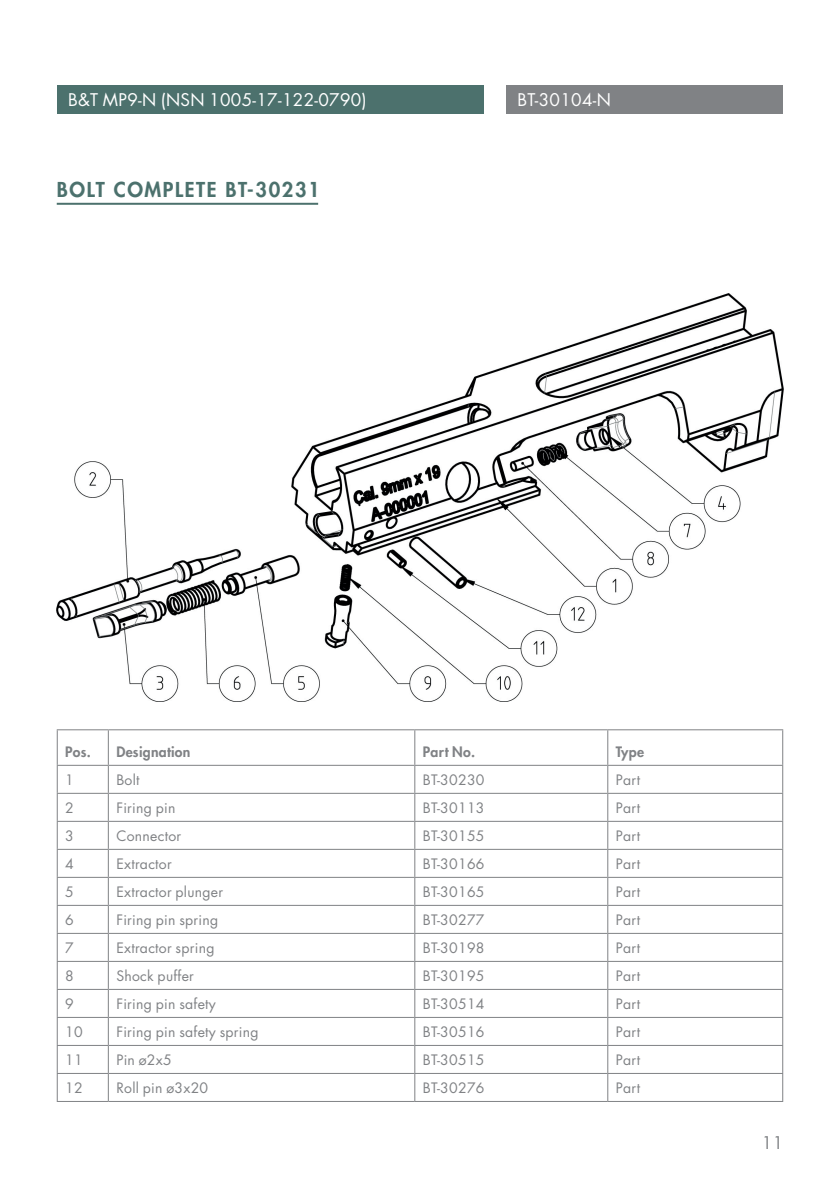
<style>
.page{position:relative;width:840px;height:1191px;background:#fff}
.page>*{position:absolute;margin:0;border:0;box-sizing:border-box;transform-origin:0 0}
.t1{font:800 20px "Futura LT";letter-spacing:.08em;color:#4c716d}
.t2{font:17px "Futura LT";letter-spacing:.02em;color:#fff}
.t3{font:17px "Futura LT";color:#808285}
.t4{font:14px "Futura LT";letter-spacing:.02em;color:#808285}
.t5{font:800 14px "Futura LT";letter-spacing:.02em;color:#808285}
</style>
<div class="page">
<div style="left:57px;top:85px;width:426px;height:28px;background:#4c716d"></div>
<div style="left:506px;top:85px;width:276px;height:28px;background:#808285"></div>
<hr style="left:57px;top:203px;width:261px;height:2px;background:#4c716d">
<hr style="left:57px;top:793px;width:51px;height:1px;background:#808285">
<hr style="left:108px;top:793px;width:306px;height:1px;background:#808285">
<hr style="left:414px;top:793px;width:193px;height:1px;background:#808285">
<hr style="left:607px;top:793px;width:175px;height:1px;background:#808285">
<hr style="left:57px;top:821px;width:51px;height:1px;background:#808285">
<hr style="left:108px;top:821px;width:306px;height:1px;background:#808285">
<hr style="left:414px;top:821px;width:193px;height:1px;background:#808285">
<hr style="left:607px;top:821px;width:175px;height:1px;background:#808285">
<hr style="left:57px;top:849px;width:51px;height:1px;background:#808285">
<hr style="left:108px;top:849px;width:306px;height:1px;background:#808285">
<hr style="left:414px;top:849px;width:193px;height:1px;background:#808285">
<hr style="left:607px;top:849px;width:175px;height:1px;background:#808285">
<hr style="left:57px;top:877px;width:51px;height:1px;background:#808285">
<hr style="left:108px;top:877px;width:306px;height:1px;background:#808285">
<hr style="left:414px;top:877px;width:193px;height:1px;background:#808285">
<hr style="left:607px;top:877px;width:175px;height:1px;background:#808285">
<hr style="left:57px;top:905px;width:51px;height:1px;background:#808285">
<hr style="left:108px;top:905px;width:306px;height:1px;background:#808285">
<hr style="left:414px;top:905px;width:193px;height:1px;background:#808285">
<hr style="left:607px;top:905px;width:175px;height:1px;background:#808285">
<hr style="left:57px;top:933px;width:51px;height:1px;background:#808285">
<hr style="left:108px;top:933px;width:306px;height:1px;background:#808285">
<hr style="left:414px;top:933px;width:193px;height:1px;background:#808285">
<hr style="left:607px;top:933px;width:175px;height:1px;background:#808285">
<hr style="left:57px;top:961px;width:51px;height:1px;background:#808285">
<hr style="left:108px;top:961px;width:306px;height:1px;background:#808285">
<hr style="left:414px;top:961px;width:193px;height:1px;background:#808285">
<hr style="left:607px;top:961px;width:175px;height:1px;background:#808285">
<hr style="left:57px;top:989px;width:51px;height:1px;background:#808285">
<hr style="left:108px;top:989px;width:306px;height:1px;background:#808285">
<hr style="left:414px;top:989px;width:193px;height:1px;background:#808285">
<hr style="left:607px;top:989px;width:175px;height:1px;background:#808285">
<hr style="left:57px;top:1017px;width:51px;height:1px;background:#808285">
<hr style="left:108px;top:1017px;width:306px;height:1px;background:#808285">
<hr style="left:414px;top:1017px;width:193px;height:1px;background:#808285">
<hr style="left:607px;top:1017px;width:175px;height:1px;background:#808285">
<hr style="left:57px;top:1045px;width:51px;height:1px;background:#808285">
<hr style="left:108px;top:1045px;width:306px;height:1px;background:#808285">
<hr style="left:414px;top:1045px;width:193px;height:1px;background:#808285">
<hr style="left:607px;top:1045px;width:175px;height:1px;background:#808285">
<hr style="left:57px;top:1073px;width:51px;height:1px;background:#808285">
<svg style="left:57px;top:766px;width:1px;height:335px"></svg>
<hr style="left:108px;top:1073px;width:306px;height:1px;background:#808285">
<svg style="left:108px;top:766px;width:1px;height:335px"></svg>
<hr style="left:414px;top:1073px;width:193px;height:1px;background:#808285">
<svg style="left:414px;top:766px;width:1px;height:335px"></svg>
<hr style="left:607px;top:1073px;width:175px;height:1px;background:#808285">
<svg style="left:607px;top:766px;width:1px;height:335px"></svg>
<svg style="left:781px;top:792px;width:1px;height:197px"></svg>
<hr style="left:57px;top:1101px;width:51px;height:1px;background:#808285">
<hr style="left:108px;top:1101px;width:306px;height:1px;background:#808285">
<hr style="left:414px;top:1101px;width:193px;height:1px;background:#808285">
<hr style="left:607px;top:1101px;width:175px;height:1px;background:#808285">
<hr style="left:57px;top:729px;width:51px;height:1px;background:#808285">
<hr style="left:57px;top:730px;width:1px;height:35px;background:#808285">
<hr style="left:108px;top:729px;width:306px;height:1px;background:#808285">
<hr style="left:108px;top:730px;width:1px;height:35px;background:#808285">
<hr style="left:414px;top:729px;width:193px;height:1px;background:#808285">
<hr style="left:414px;top:730px;width:1px;height:35px;background:#808285">
<hr style="left:607px;top:729px;width:175px;height:1px;background:#808285">
<hr style="left:607px;top:730px;width:1px;height:35px;background:#808285">
<hr style="left:781px;top:730px;width:1px;height:35px;background:#808285">
<hr style="left:57px;top:765px;width:51px;height:1px;background:#808285">
<hr style="left:108px;top:765px;width:306px;height:1px;background:#808285">
<hr style="left:414px;top:765px;width:193px;height:1px;background:#808285">
<hr style="left:607px;top:765px;width:175px;height:1px;background:#808285">
<img style="left:57px;top:293px;width:725px;height:408px">
<p class="t2" style="left:68px;top:89px;width:300px">B&amp;T MP9-N (NSN 1005-17-122-0790)</p>
<p class="t2" style="left:517px;top:89px;width:95px">BT-30104-N</p>
<h1 class="t1" style="left:57px;top:176px;width:264px">BOLT COMPLETE BT-30231</h1>
<p class="t5" style="left:65px;top:743px;width:27px">Pos.</p>
<p class="t5" style="left:116px;top:743px;width:76px">Designation</p>
<p class="t5" style="left:422px;top:743px;width:54px">Part No.</p>
<p class="t5" style="left:615px;top:743px;width:30px">Type</p>
<p class="t4" style="left:65px;top:771px;width:10px">1</p>
<p class="t4" style="left:116px;top:771px;width:25px">Bolt</p>
<p class="t4" style="left:422px;top:771px;width:63px">BT-30230</p>
<p class="t4" style="left:615px;top:771px;width:26px">Part</p>
<p class="t4" style="left:65px;top:799px;width:10px">2</p>
<p class="t4" style="left:116px;top:799px;width:61px">Firing pin</p>
<p class="t4" style="left:422px;top:799px;width:63px">BT-30113</p>
<p class="t4" style="left:615px;top:799px;width:26px">Part</p>
<p class="t4" style="left:65px;top:827px;width:10px">3</p>
<p class="t4" style="left:116px;top:827px;width:66px">Connector</p>
<p class="t4" style="left:422px;top:827px;width:63px">BT-30155</p>
<p class="t4" style="left:615px;top:827px;width:26px">Part</p>
<p class="t4" style="left:65px;top:855px;width:10px">4</p>
<p class="t4" style="left:116px;top:855px;width:57px">Extractor</p>
<p class="t4" style="left:422px;top:855px;width:63px">BT-30166</p>
<p class="t4" style="left:615px;top:855px;width:26px">Part</p>
<p class="t4" style="left:65px;top:883px;width:10px">5</p>
<p class="t4" style="left:116px;top:883px;width:108px">Extractor plunger</p>
<p class="t4" style="left:422px;top:883px;width:63px">BT-30165</p>
<p class="t4" style="left:615px;top:883px;width:26px">Part</p>
<p class="t4" style="left:65px;top:911px;width:10px">6</p>
<p class="t4" style="left:116px;top:911px;width:103px">Firing pin spring</p>
<p class="t4" style="left:422px;top:911px;width:63px">BT-30277</p>
<p class="t4" style="left:615px;top:911px;width:26px">Part</p>
<p class="t4" style="left:65px;top:939px;width:10px">7</p>
<p class="t4" style="left:116px;top:939px;width:100px">Extractor spring</p>
<p class="t4" style="left:422px;top:939px;width:63px">BT-30198</p>
<p class="t4" style="left:615px;top:939px;width:26px">Part</p>
<p class="t4" style="left:65px;top:967px;width:10px">8</p>
<p class="t4" style="left:116px;top:967px;width:79px">Shock puffer</p>
<p class="t4" style="left:422px;top:967px;width:63px">BT-30195</p>
<p class="t4" style="left:615px;top:967px;width:26px">Part</p>
<p class="t4" style="left:65px;top:995px;width:10px">9</p>
<p class="t4" style="left:116px;top:995px;width:101px">Firing pin safety</p>
<p class="t4" style="left:422px;top:995px;width:63px">BT-30514</p>
<p class="t4" style="left:615px;top:995px;width:26px">Part</p>
<p class="t4" style="left:65px;top:1023px;width:19px">10</p>
<p class="t4" style="left:116px;top:1023px;width:144px">Firing pin safety spring</p>
<p class="t4" style="left:422px;top:1023px;width:63px">BT-30516</p>
<p class="t4" style="left:615px;top:1023px;width:26px">Part</p>
<p class="t4" style="left:65px;top:1051px;width:19px">11</p>
<p class="t4" style="left:116px;top:1051px;width:57px">Pin ø2x5</p>
<p class="t4" style="left:422px;top:1051px;width:63px">BT-30515</p>
<p class="t4" style="left:615px;top:1051px;width:26px">Part</p>
<p class="t4" style="left:65px;top:1079px;width:19px">12</p>
<p class="t4" style="left:116px;top:1079px;width:93px">Roll pin ø3x20</p>
<p class="t4" style="left:422px;top:1079px;width:63px">BT-30276</p>
<p class="t4" style="left:615px;top:1079px;width:26px">Part</p>
<p class="t3" style="left:761px;top:1132px;width:23px">11</p>
</div>
